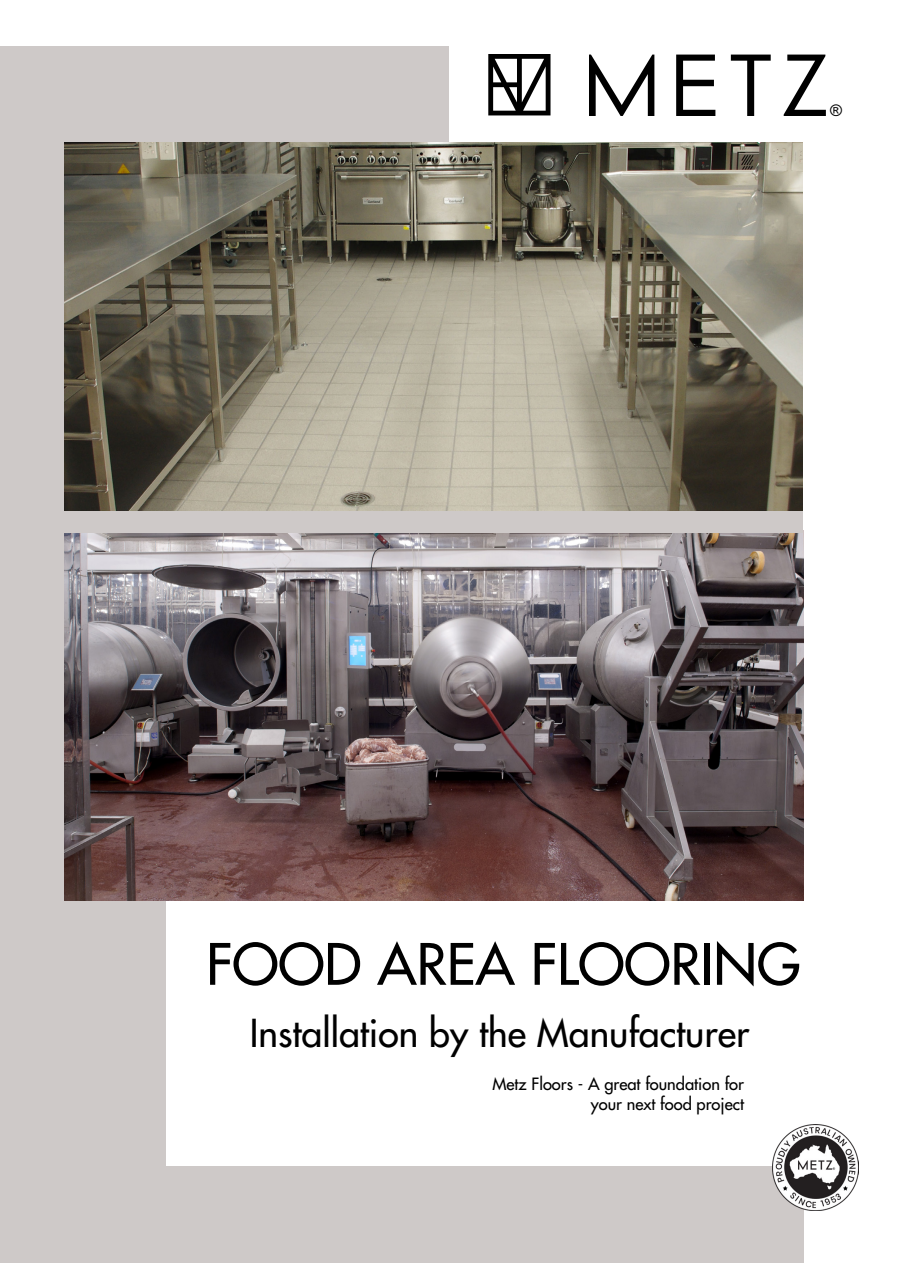
<style>
.page{position:relative;width:915px;height:1263px;background:#fff}
.page>*{position:absolute;margin:0;border:0;box-sizing:border-box;transform-origin:0 0}
.t1{font:500 55.5px "Futura Std";color:#000}
.t2{font:500 37.5px "Futura Std";color:#000}
.t3{font:500 16.5px/19.8px "Futura Std";color:#000;text-align:right}
.t4{font:16.05px "Arial";color:#000}
</style>
<div class="page">
<div style="left:0;top:47px;width:802px;height:1216px;background:#cec9c8"></div>
<div style="left:166px;top:893px;width:748px;height:272px;background:#fff"></div>
<img style="left:771px;top:1124px;width:87px;height:86px">
<div style="left:449px;top:0;width:465px;height:153px;background:#fff"></div>
<svg style="left:589px;top:55px;width:65px;height:61px"></svg>
<svg style="left:676px;top:55px;width:39px;height:61px"></svg>
<svg style="left:730px;top:55px;width:40px;height:61px"></svg>
<svg style="left:783px;top:55px;width:42px;height:61px"></svg>
<svg style="left:488px;top:54px;width:62px;height:61px"></svg>
<img style="left:65px;top:533px;width:737px;height:367px">
<img style="left:65px;top:143px;width:737px;height:368px">
<p class="t4" style="left:829px;top:100px;width:13px">®</p>
<h1 class="t1" style="left:206px;top:929px;width:595px">FOOD AREA FLOORING</h1>
<h2 class="t2" style="left:250px;top:1010px;width:500px">Installation by the Manufacturer</h2>
<p class="t3" style="left:492px;top:1074px;width:253px">Metz Floors - A great foundation for your next food project</p>
</div>
